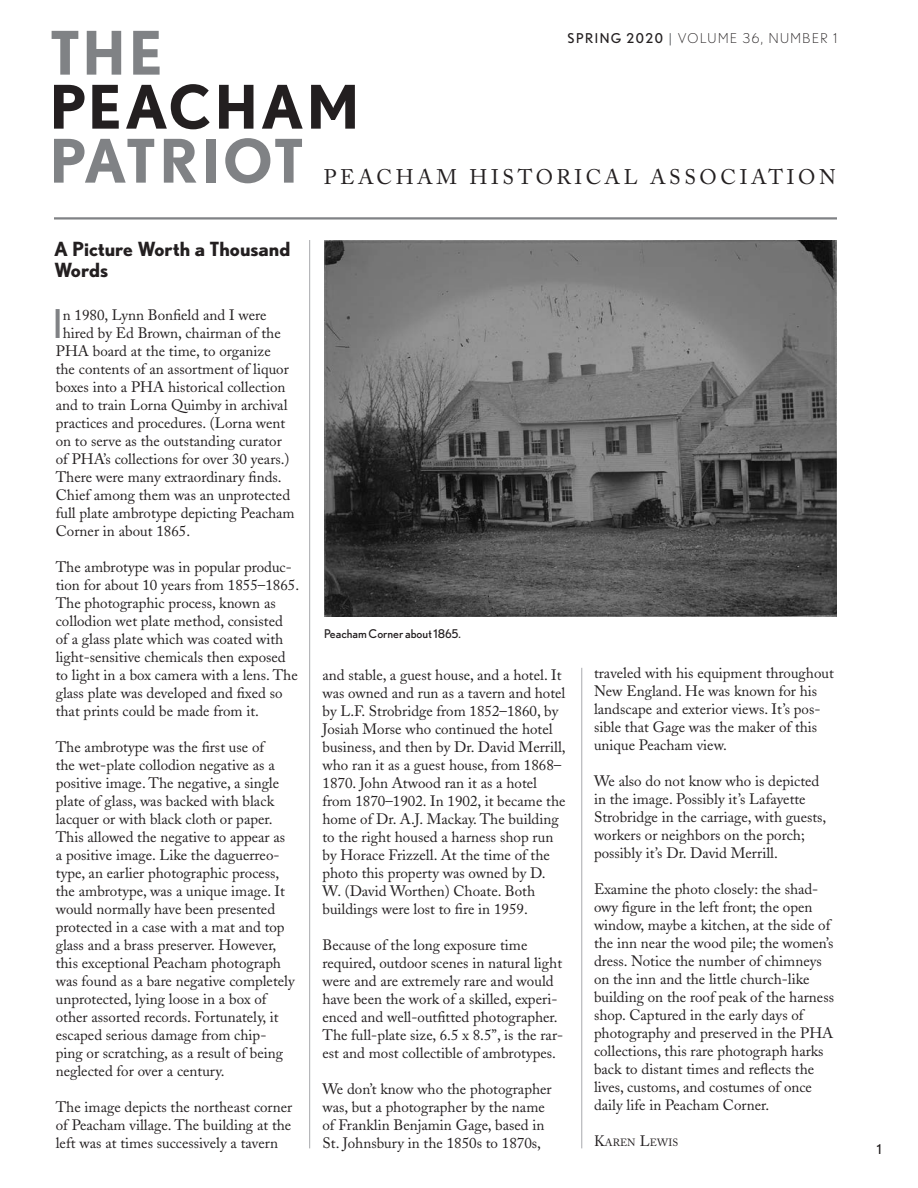
<style>
.page{position:relative;width:918px;height:1188px;background:#fff}
.page>*{position:absolute;margin:0;border:0;box-sizing:border-box;transform-origin:0 0}
.t1{font:700 60px "Nobel";letter-spacing:.04em;color:#808285}
.t2{font:700 60px "Nobel";letter-spacing:.05em;color:#231f20}
.t3{font:39.6px "Nobel";color:#808285}
.t4{font:21px "Adobe Caslon";letter-spacing:.17em;color:#231f20}
.t5{font:700 19.5px/21px "Nobel";color:#231f20}
.t6{font:15px/18px "Adobe Caslon";color:#231f20}
.t7{font:300 13.5px "Nobel";letter-spacing:.11em;color:#231f20}
.t8{font:13.5px "Nobel";color:#231f20}
.t9{font:12px "Nobel";color:#231f20}
.t10{font:10.5px "Adobe Caslon";letter-spacing:.015em;color:#231f20}
.s1{font-weight:400}
.s2{font-weight:400;color:#808285}
.s3{font-size:15px}
</style>
<div class="page">
<hr style="left:309px;top:240px;width:1px;height:908px;background:#a8a9ad">
<hr style="left:581px;top:668px;width:1px;height:480px;background:#a8a9ad">
<img style="left:324px;top:240px;width:513px;height:376px">
<hr style="left:54px;top:217px;width:783px;height:3px;background:#808285">
<p class="t1" style="left:50px;top:17px;width:115px">THE</p>
<p class="t2" style="left:50px;top:71px;width:311px">PEACHAM</p>
<p class="t1" style="left:50px;top:125px;width:256px">PATRIOT</p>
<p class="t7" style="left:568px;top:30px;width:271px"><span class="s1">SPRING 2020</span> <span class="s2">|</span> VOLUME 36, NUMBER 1</p>
<p class="t4" style="left:324px;top:165px;width:514px">PEACHAM HISTORICAL ASSOCIATION</p>
<p class="t5" style="left:54px;top:238px;width:238px">A Picture Worth a Thousand<br>Words</p>
<p class="t3" style="left:53px;top:301px;width:11px">I</p>
<p class="t6" style="left:63px;top:306px;width:205px">n 1980, Lynn Bonfield and I were</p>
<p class="t6" style="left:63px;top:324px;width:220px">hired by Ed Brown, chairman of the</p>
<p class="t6" style="left:56px;top:342px;width:216px">PHA board at the time, to organize</p>
<p class="t6" style="left:56px;top:360px;width:235px">the contents of an assortment of liquor</p>
<p class="t6" style="left:56px;top:378px;width:231px">boxes into a PHA historical collection</p>
<p class="t6" style="left:56px;top:396px;width:233px">and to train Lorna Quimby in archival</p>
<p class="t6" style="left:56px;top:414px;width:231px">practices and procedures. (Lorna went</p>
<p class="t6" style="left:56px;top:432px;width:227px">on to serve as the outstanding curator</p>
<p class="t6" style="left:56px;top:450px;width:235px">of PHA’s collections for over 30 years.)</p>
<p class="t6" style="left:56px;top:468px;width:227px">There were many extraordinary finds.</p>
<p class="t6" style="left:56px;top:486px;width:236px">Chief among them was an unprotected</p>
<p class="t6" style="left:56px;top:504px;width:240px">full plate ambrotype depicting Peacham</p>
<p class="t6" style="left:56px;top:522px;width:136px">Corner in about 1865.</p>
<p class="t6" style="left:56px;top:558px;width:245px">The ambrotype was in popular produc&shy;tion for about 10 years from 1855–1865.<br>The photographic process, known as collodion wet plate method, consisted<br>of a glass plate which was coated with light-sensitive chemicals then exposed to light in a box camera with a lens. The glass plate was developed and fixed so that prints could be made from it.</p>
<p class="t6" style="left:56px;top:738px;width:240px">The ambrotype was the first use of<br>the wet-plate collodion negative as a positive image. The negative, a single plate of glass, was backed with black lacquer or with black cloth or paper.<br>This allowed the negative to appear as a positive image. Like the daguerreo&shy;type, an earlier photographic process, the ambrotype, was a unique image. It would normally have been presented protected in a case with a mat and top glass and a brass preserver. However, this exceptional Peacham photograph was found as a bare negative completely unprotected, lying loose in a box of other assorted records. Fortunately, it escaped serious damage from chip&shy;ping or scratching, as a result of being neglected for over a century.</p>
<p class="t6" style="left:56px;top:1098px;width:238px;text-align:justify">The image depicts the northeast corner of Peacham village. The building at the left was at times successively a tavern</p>
<p class="t9" style="left:324px;top:627px;width:138px">Peacham Corner about 1865.</p>
<p class="t6" style="left:322px;top:666px;width:245px">and stable, a guest house, and a hotel. It was owned and run as a tavern and hotel by L.F. Strobridge from 1852–1860, by Josiah Morse who continued the hotel business, and then by Dr. David Merrill, who ran it as a guest house, from 1868– 1870. John Atwood ran it as a hotel from 1870–1902. In 1902, it became the home of Dr. A.J. Mackay. The building to the right housed a harness shop run by Horace Frizzell. At the time of the photo this property was owned by D.<br>W. (David Worthen) Choate. Both buildings were lost to fire in 1959.</p>
<p class="t6" style="left:322px;top:936px;width:242px">Because of the long exposure time required, outdoor scenes in natural light were and are extremely rare and would have been the work of a skilled, experi&shy;enced and well-outfitted photographer.<br>The full-plate size, 6.5 x 8.5”, is the rar&shy;est and most collectible of ambrotypes.</p>
<p class="t6" style="left:322px;top:1080px;width:231px">We don’t know who the photographer was, but a photographer by the name of Franklin Benjamin Gage, based in St. Johnsbury in the 1850s to 1870s,</p>
<p class="t6" style="left:594px;top:664px;width:241px">traveled with his equipment throughout New England. He was known for his landscape and exterior views. It’s pos&shy;sible that Gage was the maker of this unique Peacham view.</p>
<p class="t6" style="left:594px;top:772px;width:234px">We also do not know who is depicted in the image. Possibly it’s Lafayette Strobridge in the carriage, with guests, workers or neighbors on the porch;</p>
<p class="t6" style="left:594px;top:844px;width:185px">possibly it’s Dr. David Merrill.</p>
<p class="t6" style="left:594px;top:880px;width:242px">Examine the photo closely: the shad&shy;owy figure in the left front; the open window, maybe a kitchen, at the side of the inn near the wood pile; the women’s dress. Notice the number of chimneys on the inn and the little church-like building on the roof peak of the harness</p>
<p class="t6" style="left:594px;top:1006px;width:241px">shop. Captured in the early days of photography and preserved in the PHA collections, this rare photograph harks back to distant times and reflects the lives, customs, and costumes of once daily life in Peacham Corner.</p>
<p class="t10" style="left:594px;top:1136px;width:86px"><span class="s3">K</span>AREN <span class="s3">L</span>EWIS</p>
<p class="t8" style="left:877px;top:1142px;width:6px">1</p>
</div>
